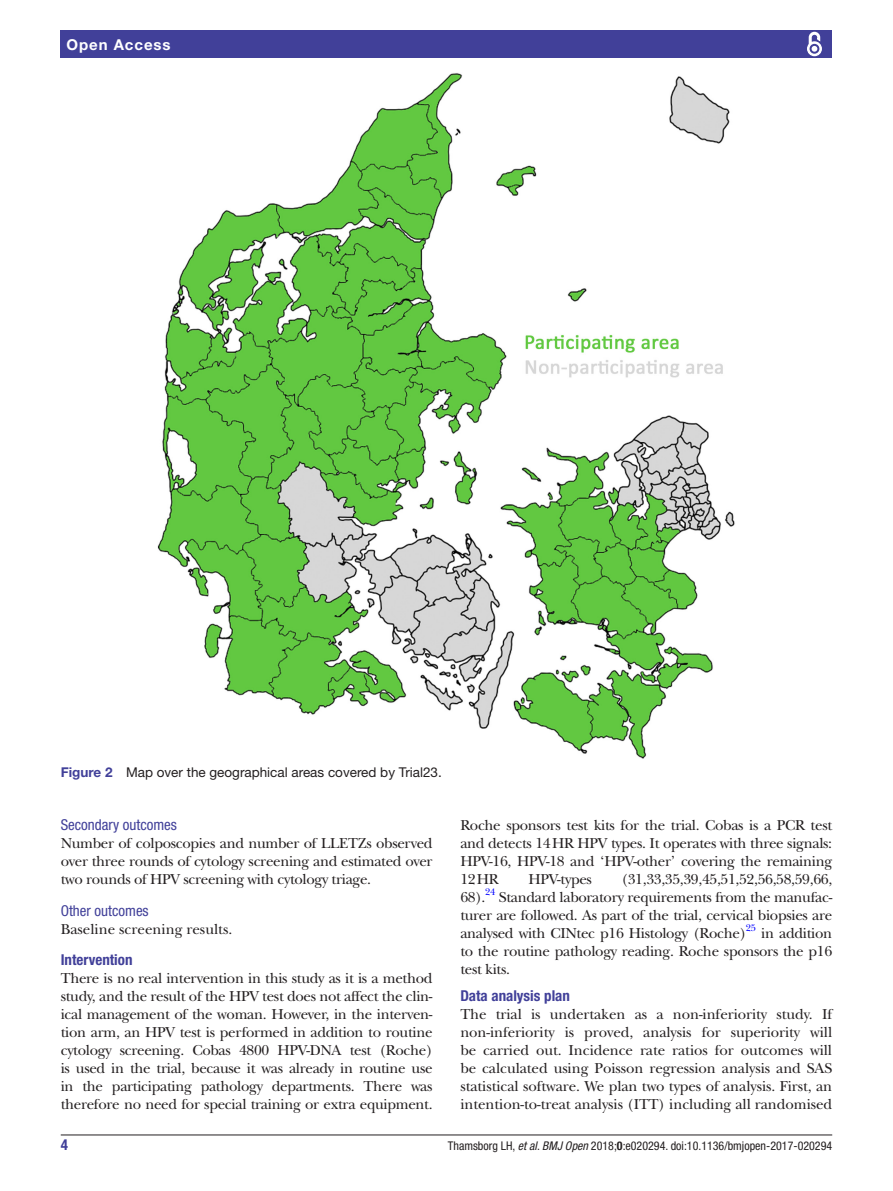
<style>
.page{position:relative;width:893px;height:1191px;background:#fff}
.page>*{position:absolute;margin:0;border:0;box-sizing:border-box;transform-origin:0 0}
.t1{font:15px/18px "New Baskerville";letter-spacing:-.02em;color:#231f20;text-align:justify}
.t2{font:condensed 15px "Helvetica Neue LT Std";color:#414099}
.t3{font:700 condensed 15px "Helvetica Neue LT Std";color:#414099}
.t4{font:15px "New Baskerville";color:#231f20}
.t5{font:700 15px "Helvetica Neue LT Std";letter-spacing:.065em;color:#fff}
.t6{font:13.5px "Helvetica Neue LT Std";color:#231f20}
.t7{font:condensed 12px "Helvetica Neue LT Std";color:#231f20}
.t8{font:9.9px "New Baskerville";color:#00f}
.s1{font-weight:700;color:#414099}
.s2{font-style:italic}
.s3{font-weight:700}
</style>
<div class="page">
<hr style="left:61px;top:1134px;width:771px;height:1px;background:#231f20">
<div style="left:61px;top:31px;width:771px;height:27px;background:#414099"></div>
<svg style="left:807px;top:31px;width:15px;height:26px"></svg>
<img style="left:157px;top:73px;width:578px;height:686px">
<p class="t5" style="left:66px;top:35px;width:106px">Open Access</p>
<p class="t6" style="left:61px;top:764px;width:383px"><span class="s1">Figure 2</span> Map over the geographical areas covered by Trial23.</p>
<p class="t2" style="left:61px;top:816px;width:118px">Secondary outcomes</p>
<p class="t1" style="left:61px;top:834px;width:373px">Number of colposcopies and number of LLETZs observed over three rounds of cytology screening and estimated over two rounds of HPV screening with cytology triage.</p>
<p class="t2" style="left:61px;top:901px;width:90px">Other outcomes</p>
<p class="t4" style="left:61px;top:920px;width:173px">Baseline screening results.</p>
<p class="t3" style="left:61px;top:951px;width:73px">Intervention</p>
<p class="t1" style="left:61px;top:969px;width:373px">There is no real intervention in this study as it is a method study, and the result of the HPV test does not affect the clin&shy;ical management of the woman. However, in the interven&shy;tion arm, an HPV test is performed in addition to routine cytology screening. Cobas 4800 HPV-DNA test (Roche) is used in the trial, because it was already in routine use in the participating pathology departments. There was therefore no need for special training or extra equipment.</p>
<p class="t1" style="left:460px;top:816px;width:373px">Roche sponsors test kits for the trial. Cobas is a PCR test and detects 14HR HPV types. It operates with three signals:<br>HPV-16, HPV-18 and ‘HPV-other’ covering the remaining 12HR</p>
<p class="t1" style="left:528px;top:870px;width:65px">HPV-types</p>
<p class="t1" style="left:621px;top:870px;width:212px">(31,33,35,39,45,51,52,56,58,59,66,</p>
<p class="t1" style="left:460px;top:888px;width:27px">68).</p>
<p class="t8" style="left:485px;top:886px;width:12px">24</p>
<p class="t1" style="left:460px;top:888px;width:373px;text-indent:39px">Standard laboratory requirements from the manufac&shy;turer are followed. As part of the trial, cervical biopsies are analysed with CINtec p16 Histology (Roche)</p>
<p class="t8" style="left:746px;top:922px;width:12px">25</p>
<p class="t1" style="left:460px;top:924px;width:373px;text-indent:301px">in addition to the routine pathology reading. Roche sponsors the p16 test kits.</p>
<p class="t3" style="left:460px;top:987px;width:111px">Data analysis plan</p>
<p class="t1" style="left:460px;top:1005px;width:373px">The trial is undertaken as a non-inferiority study. If non-inferiority is proved, analysis for superiority will be carried out. Incidence rate ratios for outcomes will be calculated using Poisson regression analysis and SAS statistical software. We plan two types of analysis. First, an intention-to-treat analysis (ITT) including all randomised</p>
<p class="t3" style="left:61px;top:1135px;width:9px">4</p>
<p class="t7" style="left:448px;top:1138px;width:386px">Thamsborg LH, <span class="s2">et al</span>. <span class="s2">BMJ Open</span> 2018;<span class="s3">0</span>:e020294. doi:10.1136/bmjopen-2017-020294</p>
</div>
